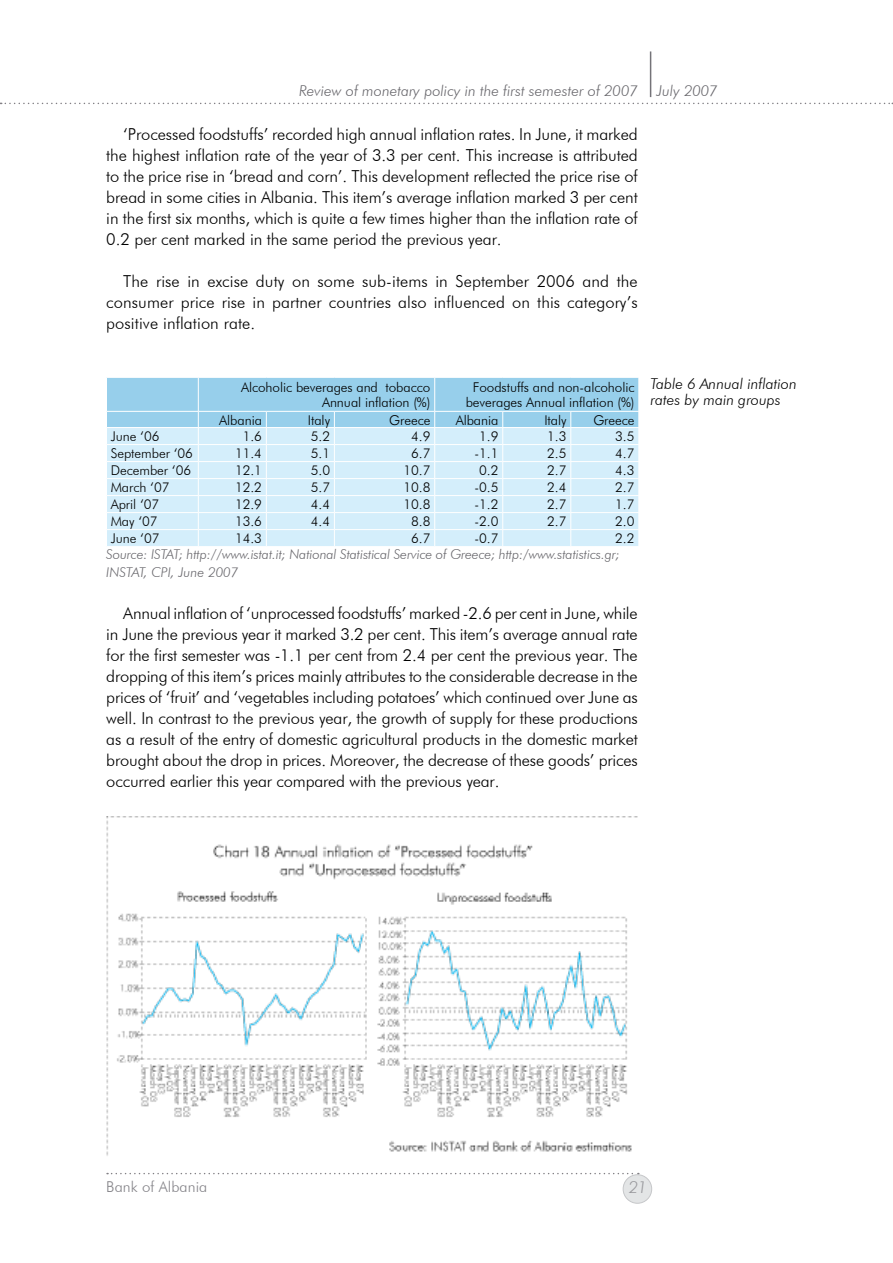
<style>
.page{position:relative;width:893px;height:1263px;background:#fff}
.page>*{position:absolute;margin:0;border:0;box-sizing:border-box;transform-origin:0 0}
.t1{font:300 16.5px/21px "Futura BT";letter-spacing:-.005em;color:#000;text-align:justify}
.t2{font:italic 300 16.5px "Futura BT";color:#97979b}
.t3{font:italic 300 15px "Futura BT";color:#68676c}
.t4{font:italic 300 15px/16.5px "Futura BT";color:#000}
.t5{font:300 15px "Futura BT";letter-spacing:.005em;color:#858489}
.t6{font:300 13.5px/15px "Futura BT";letter-spacing:-.005em;color:#000;text-align:right}
.t7{font:italic 300 13.5px/18px "Futura BT";letter-spacing:-.01em;color:#68676c}
</style>
<div class="page">
<svg style="left:0;top:103px;width:893px;height:1px"></svg>
<hr style="left:650px;top:51px;width:1px;height:46px;background:#747378">
<svg style="left:107px;top:1173px;width:532px;height:1px"></svg>
<div style="left:623px;top:1175px;width:29px;height:28px;background:#e3e5e6;border-radius:50%"></div>
<div style="left:623px;top:1174px;width:29px;height:29px;border:1px solid #adafb2;border-radius:50%"></div>
<svg style="left:106px;top:377px;width:533px;height:169px;background:#c5e6f6"></svg>
<img style="left:106px;top:816px;width:532px;height:340px">
<p class="t3" style="left:299px;top:82px;width:340px">Review of monetary policy in the first semester of 2007</p>
<p class="t3" style="left:657px;top:82px;width:63px">July 2007</p>
<p class="t1" style="left:106px;top:124px;width:533px;text-indent:17px">‘Processed foodstuffs’ recorded high annual inflation rates. I n June, it marked the highest inflation rate of the year of 3.3 per cent. This increase is attributed to the price rise in ‘bread and corn’. This development reflected the price rise of bread in some cities in Albania. This item’s average inflation marked 3 per cent in the first six months, which is quite a few times higher than the inflation rate of 0.2 per cent marked in the same period the previous year.</p>
<p class="t1" style="left:106px;top:271px;width:533px;text-indent:17px">The rise in excise duty on some sub-items in September 2006 and the consumer price rise in partner countries also influenced on this category’s positive inflation rate.</p>
<p class="t6" style="left:241px;top:380px;width:191px">Alcoholic beverages and tobacco<br>Annual inflation (%)</p>
<p class="t6" style="left:466px;top:380px;width:170px;text-align:center">Foodstuffs and non-alcoholic beverages Annual inflation (%)</p>
<p class="t6" style="left:219px;top:412px;width:44px">Albania</p>
<p class="t6" style="left:308px;top:412px;width:24px">Italy</p>
<p class="t6" style="left:389px;top:412px;width:43px">Greece</p>
<p class="t6" style="left:456px;top:412px;width:44px">Albania</p>
<p class="t6" style="left:544px;top:412px;width:24px">Italy</p>
<p class="t6" style="left:593px;top:412px;width:43px">Greece</p>
<p class="t6" style="left:111px;top:429px;width:50px">June ‘06</p>
<p class="t6" style="left:243px;top:429px;width:21px">1.6</p>
<p class="t6" style="left:311px;top:429px;width:21px">5.2</p>
<p class="t6" style="left:411px;top:429px;width:21px">4.9</p>
<p class="t6" style="left:479px;top:429px;width:21px">1.9</p>
<p class="t6" style="left:547px;top:429px;width:21px">1.3</p>
<p class="t6" style="left:615px;top:429px;width:21px">3.5</p>
<p class="t6" style="left:111px;top:446px;width:84px">September ‘06</p>
<p class="t6" style="left:235px;top:446px;width:29px">11.4</p>
<p class="t6" style="left:311px;top:446px;width:21px">5.1</p>
<p class="t6" style="left:411px;top:446px;width:21px">6.7</p>
<p class="t6" style="left:475px;top:446px;width:25px">-1.1</p>
<p class="t6" style="left:547px;top:446px;width:21px">2.5</p>
<p class="t6" style="left:615px;top:446px;width:21px">4.7</p>
<p class="t6" style="left:111px;top:463px;width:82px">December ‘06</p>
<p class="t6" style="left:235px;top:463px;width:29px">12.1</p>
<p class="t6" style="left:311px;top:463px;width:21px">5.0</p>
<p class="t6" style="left:403px;top:463px;width:29px">10.7</p>
<p class="t6" style="left:479px;top:463px;width:21px">0.2</p>
<p class="t6" style="left:547px;top:463px;width:21px">2.7</p>
<p class="t6" style="left:615px;top:463px;width:21px">4.3</p>
<p class="t6" style="left:111px;top:480px;width:60px">March ‘07</p>
<p class="t6" style="left:235px;top:480px;width:29px">12.2</p>
<p class="t6" style="left:311px;top:480px;width:21px">5.7</p>
<p class="t6" style="left:403px;top:480px;width:29px">10.8</p>
<p class="t6" style="left:475px;top:480px;width:25px">-0.5</p>
<p class="t6" style="left:547px;top:480px;width:21px">2.4</p>
<p class="t6" style="left:615px;top:480px;width:21px">2.7</p>
<p class="t6" style="left:111px;top:497px;width:50px">April ‘07</p>
<p class="t6" style="left:235px;top:497px;width:29px">12.9</p>
<p class="t6" style="left:311px;top:497px;width:21px">4.4</p>
<p class="t6" style="left:403px;top:497px;width:29px">10.8</p>
<p class="t6" style="left:475px;top:497px;width:25px">-1.2</p>
<p class="t6" style="left:547px;top:497px;width:21px">2.7</p>
<p class="t6" style="left:615px;top:497px;width:21px">1.7</p>
<p class="t6" style="left:111px;top:514px;width:48px">May ‘07</p>
<p class="t6" style="left:235px;top:514px;width:29px">13.6</p>
<p class="t6" style="left:311px;top:514px;width:21px">4.4</p>
<p class="t6" style="left:411px;top:514px;width:21px">8.8</p>
<p class="t6" style="left:475px;top:514px;width:25px">-2.0</p>
<p class="t6" style="left:547px;top:514px;width:21px">2.7</p>
<p class="t6" style="left:615px;top:514px;width:21px">2.0</p>
<p class="t6" style="left:111px;top:531px;width:50px">June ‘07</p>
<p class="t6" style="left:235px;top:531px;width:29px">14.3</p>
<p class="t6" style="left:411px;top:531px;width:21px">6.7</p>
<p class="t6" style="left:475px;top:531px;width:25px">-0.7</p>
<p class="t6" style="left:615px;top:531px;width:21px">2.2</p>
<p class="t7" style="left:106px;top:545px;width:515px">Source: ISTAT; http://www.istat.it; National Statistical Service of Greece; http:/www.statistics.gr;<br>INSTAT, CPI, June 2007</p>
<p class="t1" style="left:106px;top:602px;width:533px;text-indent:17px">Annual inflation of ‘unprocessed foodstuffs’ marked -2.6 per cent in June, while in June the previous year it marked 3.2 per cent. This item’s average annual rate for the first semester was -1.1 per cent from 2.4 per cent the previous year. The dropping of this item’s prices mainly attributes to the considerable decrease in the prices of ‘fruit’ and ‘vegetables including potatoes’ which continued over June as well. I n contrast to the previous year, the growth of supply for these productions as a result of the entry of domestic agricultural products in the domestic market brought about the drop in prices. Moreover, the decrease of these goods’ prices occurred earlier this year compared with the previous year.</p>
<p class="t4" style="left:651px;top:375px;width:148px">Table 6 Annual inflation rates by main groups</p>
<p class="t5" style="left:106px;top:1177px;width:103px">Bank of Albania</p>
<p class="t2" style="left:629px;top:1177px;width:14px">21</p>
</div>
